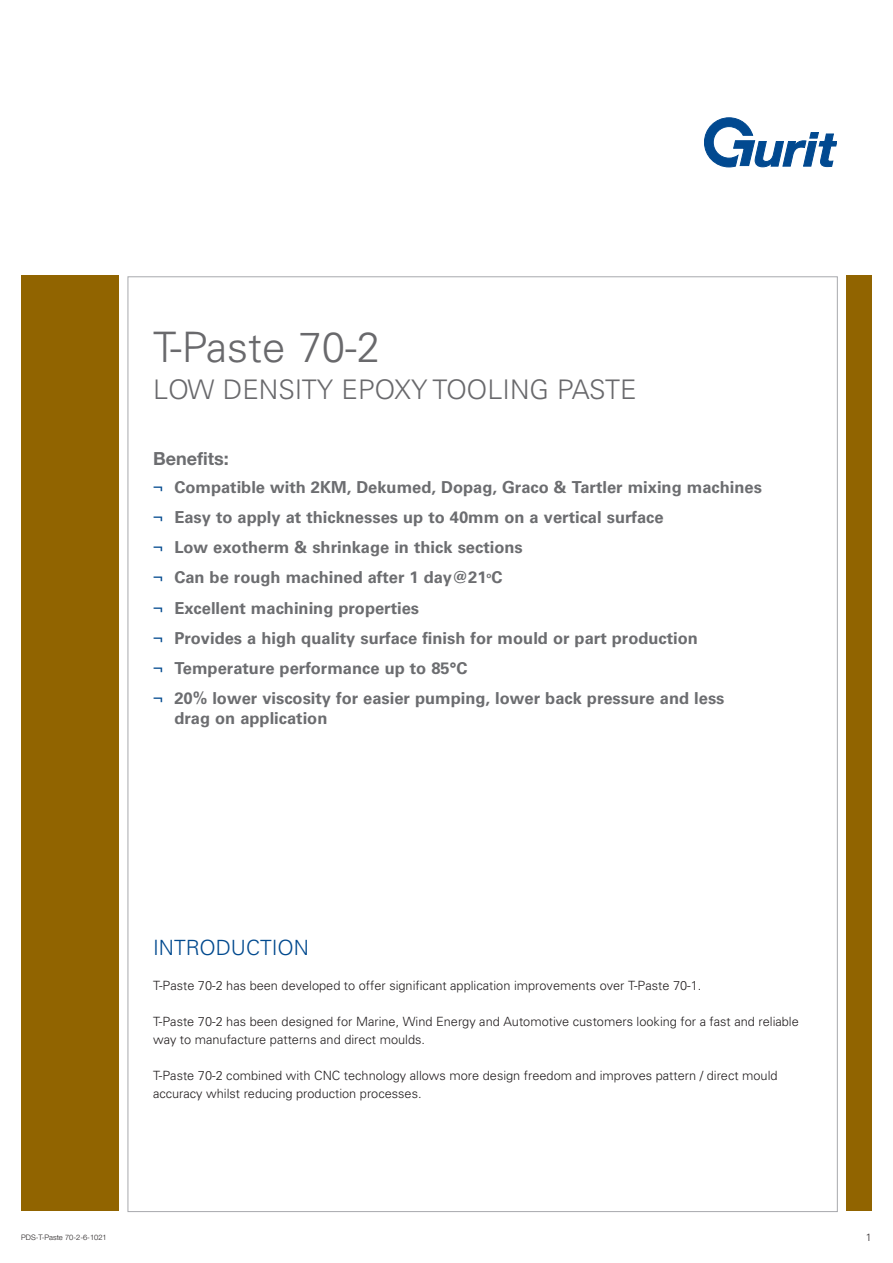
<style>
.page{position:relative;width:893px;height:1263px;background:#fff}
.page>*{position:absolute;margin:0;border:0;box-sizing:border-box;transform-origin:0 0}
.t1{font:300 42px "Univers LT Std";color:#69696c}
.t2{font:300 27px "Univers LT Std";color:#69696c}
.t3{font:300 21px "Univers LT Std";color:#01498e}
.t4{font:700 18px "Helvetica Neue";color:#6c6d70}
.t5{font:700 16.5px/30.2px "Univers";color:#6c6d70}
.t6{font:300 12.75px/18px "Univers";color:#231f20}
.t7{font:300 10.5px "Univers LT Std";color:#231f20}
.t8{font:300 7.5px "Helvetica Neue LT Pro";color:#231f20}
.s1{font-weight:400;color:#01498e}
</style>
<div class="page">
<div style="left:21px;top:275px;width:98px;height:935px;background:#916400"></div>
<div style="left:846px;top:275px;width:26px;height:935px;background:#916400"></div>
<svg style="left:704px;top:118px;width:133px;height:49px"></svg>
<h1 class="t1" style="left:153px;top:332px;width:229px">T-Paste 70-2</h1>
<h2 class="t2" style="left:153px;top:380px;width:485px">LOW DENSITY EPOXY TOOLING PASTE</h2>
<p class="t4" style="left:153px;top:447px;width:77px">Benefits:</p>
<p class="t5" style="left:153px;top:474px;width:610px"><span class="s1">¬</span> Compatible with 2KM, Dekumed, Dopag, Graco &amp; Tartler mixing machines <span class="s1">¬</span> Easy to apply at thicknesses up to 40mm on a vertical surface<br><span class="s1">¬</span> Low exotherm &amp; shrinkage in thick sections<br><span class="s1">¬</span> Can be rough machined after 1 day@21<sup>o</sup>C<br><span class="s1">¬</span> Excellent machining properties<br><span class="s1">¬</span> Provides a high quality surface finish for mould or part production<br><span class="s1">¬</span> Temperature performance up to 85°C<br><span class="s1">¬</span> 20% lower viscosity for easier pumping, lower back pressure and less</p>
<p class="t5" style="left:174px;top:704px;width:155px">drag on application</p>
<p class="t3" style="left:153px;top:940px;width:157px">INTRODUCTION</p>
<p class="t6" style="left:153px;top:977px;width:550px">T-Paste 70-2 has been developed to offer significant application improvements over T-Paste 70-1.</p>
<p class="t6" style="left:153px;top:1013px;width:647px">T-Paste 70-2 has been designed for Marine, Wind Energy and Automotive customers looking for a fast and reliable way to manufacture patterns and direct moulds.</p>
<p class="t6" style="left:153px;top:1067px;width:626px">T-Paste 70-2 combined with CNC technology allows more design freedom and improves pattern / direct mould accuracy whilst reducing production processes.</p>
<p class="t8" style="left:21px;top:1233px;width:87px">PDS-T-Paste 70-2-6-1021</p>
<p class="t7" style="left:866px;top:1233px;width:7px">1</p>
</div>
